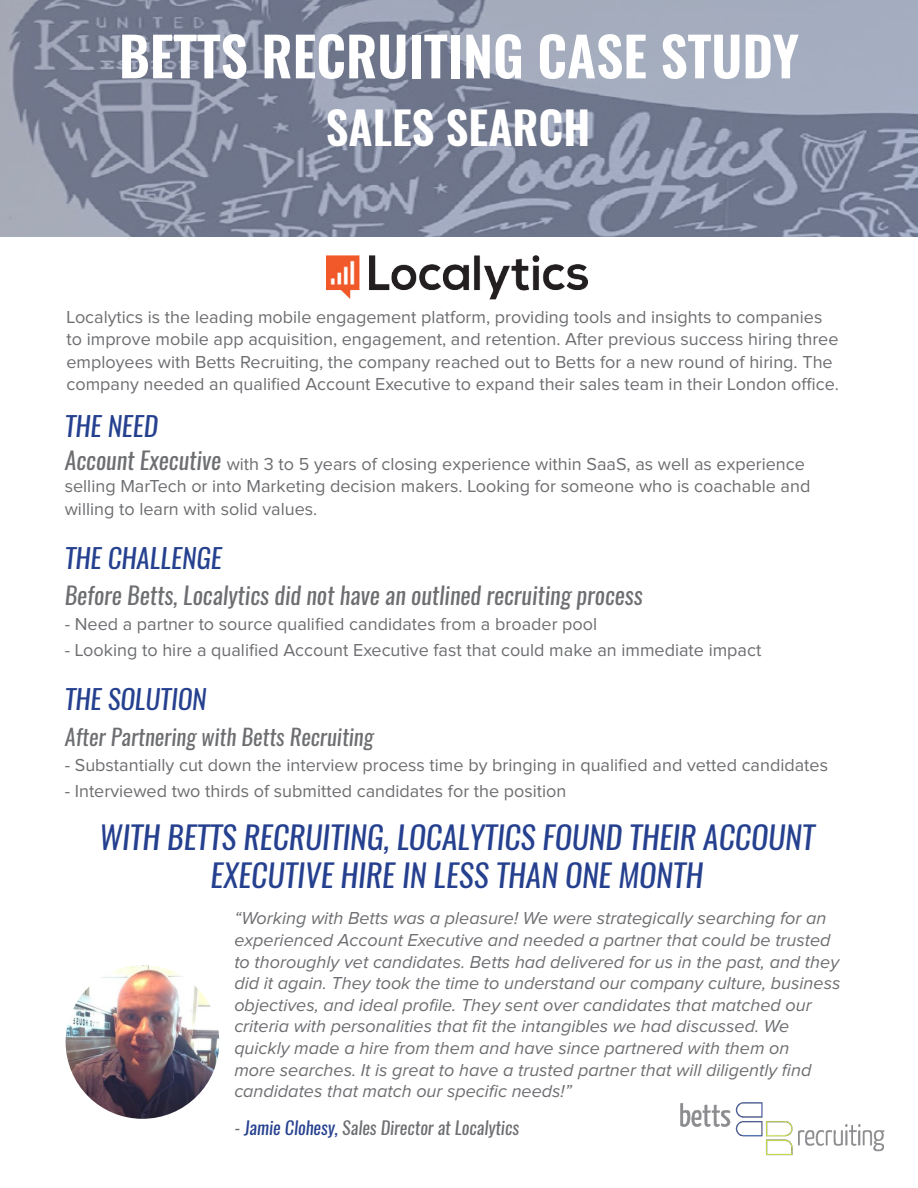
<style>
.page{position:relative;width:918px;height:1188px;background:#fff}
.page>*{position:absolute;margin:0;border:0;box-sizing:border-box;transform-origin:0 0}
.t1{font:600 54px "Oswald";color:#fff}
.t2{font:600 45px "Oswald";color:#fff}
.t3{font:italic 31.5px/37.5px "Oswald";color:#25408f;text-align:center}
.t4{font:italic 27px "Oswald";color:#25408f}
.t5{font:italic 24px "Oswald";color:#6d6e71}
.t6{font:italic 22.5px "Oswald";color:#6d6e71}
.t7{font:18px/22.5px "Proxima Nova";color:#6d6e71}
.t8{font:italic 18px/21.6px "Proxima Nova";color:#6d6e71}
.t9{font:italic 18px "Oswald";color:#6d6e71}
.s1{font-family:"Oswald";font-style:italic;font-size:24px}
.s2{color:#25408f}
</style>
<div class="page">
<svg style="left:0;top:0;width:918px;height:236px;background:#878ea2"></svg>
<img style="left:66px;top:965px;width:153px;height:154px;border-radius:77px">
<img style="left:680px;top:1102px;width:205px;height:54px">
<img style="left:326px;top:255px;width:262px;height:45px">
<h1 class="t1" style="left:119px;top:19px;width:682px">BETTS RECRUITING CASE STUDY</h1>
<h2 class="t2" style="left:326px;top:97px;width:266px">SALES SEARCH</h2>
<p class="t7" style="left:67px;top:306px;width:774px">Localytics is the leading mobile engagement platform, providing tools and insights to companies to improve mobile app acquisition, engagement, and retention. After previous success hiring three employees with Betts Recruiting, the company reached out to Betts for a new round of hiring. The company needed an qualified Account Executive to expand their sales team in their London office.</p>
<h3 class="t4" style="left:65px;top:407px;width:95px">THE NEED</h3>
<p class="t7" style="left:65px;top:453px;width:747px"><span class="s1">Account Executive</span> with 3 to 5 years of closing experience within SaaS, as well as experience selling MarTech or into Marketing decision makers. Looking for someone who is coachable and willing to learn with solid values.</p>
<h3 class="t4" style="left:65px;top:539px;width:159px">THE CHALLENGE</h3>
<h3 class="t5" style="left:65px;top:578px;width:579px">Before Betts, Localytics did not have an outlined recruiting process</h3>
<p class="t7" style="left:65px;top:614px;width:534px">- Need a partner to source qualified candidates from a broader pool</p>
<p class="t7" style="left:65px;top:639px;width:698px">- Looking to hire a qualified Account Executive fast that could make an immediate impact</p>
<h3 class="t4" style="left:65px;top:680px;width:143px">THE SOLUTION</h3>
<p class="t6" style="left:65px;top:721px;width:310px">After Partnering with Betts Recruiting</p>
<p class="t7" style="left:65px;top:755px;width:765px">- Substantially cut down the interview process time by bringing in qualified and vetted candidates</p>
<p class="t7" style="left:65px;top:780px;width:503px">- Interviewed two thirds of submitted candidates for the position</p>
<h3 class="t3" style="left:99px;top:819px;width:716px">WITH BETTS RECRUITING, LOCALYTICS FOUND THEIR ACCOUNT<br>EXECUTIVE HIRE IN LESS THAN ONE MONTH</h3>
<p class="t8" style="left:234px;top:908px;width:608px">“Working with Betts was a pleasure! We were strategically searching for an experienced Account Executive and needed a partner that could be trusted to thoroughly vet candidates. Betts had delivered for us in the past, and they did it again. They took the time to understand our company culture, business objectives, and ideal profile. They sent over candidates that matched our criteria with personalities that fit the intangibles we had discussed. We quickly made a hire from them and have since partnered with them on<br>more searches. It is great to have a trusted partner that will diligently find candidates that match our specific needs!”</p>
<p class="t9" style="left:234px;top:1115px;width:286px">- <span class="s2">Jamie Clohesy,</span> Sales Director at Localytics</p>
</div>
